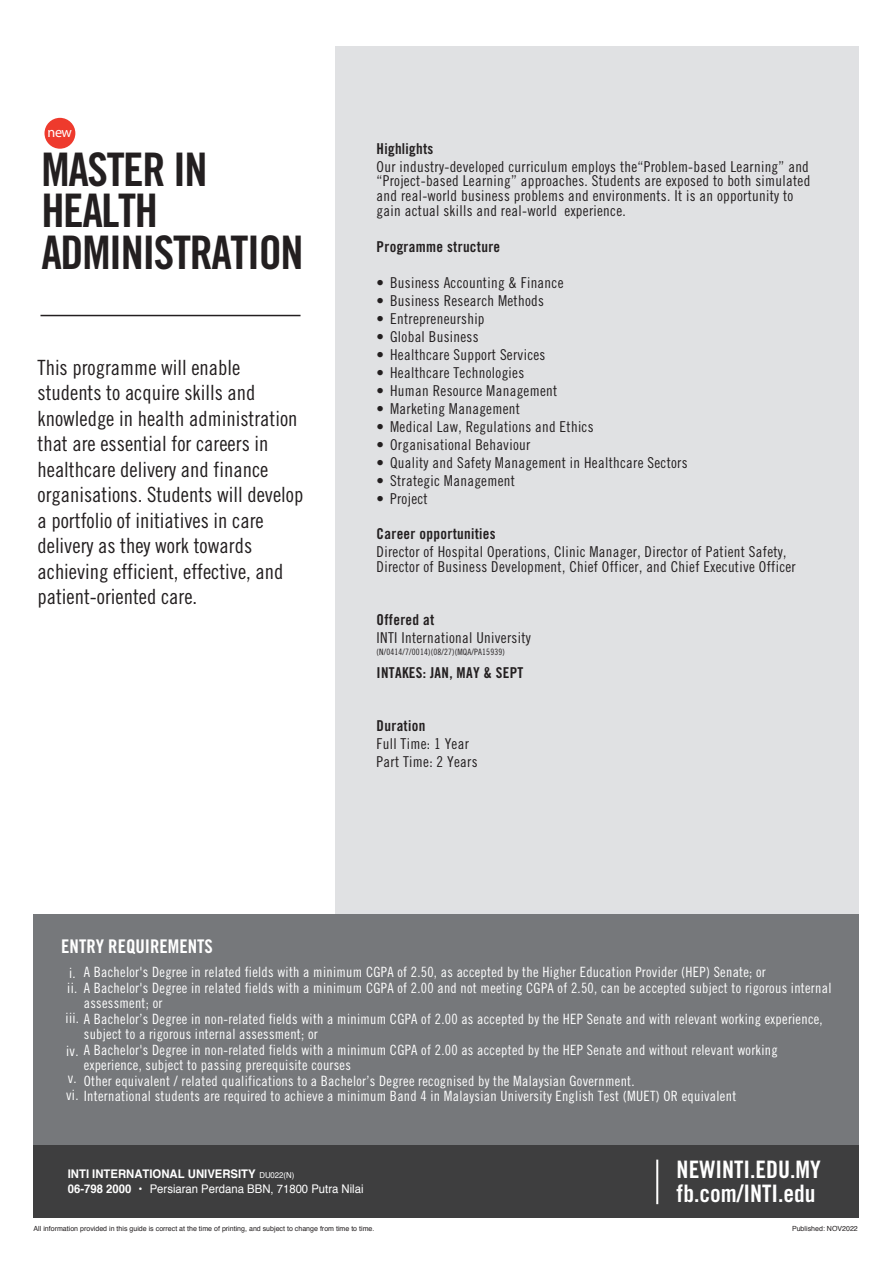
<style>
.page{position:relative;width:893px;height:1263px;background:#fff}
.page>*{position:absolute;margin:0;border:0;box-sizing:border-box;transform-origin:0 0}
.t1{font:46.2px/41.2px "Trade Gothic Bold Cond Twenty";letter-spacing:-.03em;color:#231f20}
.t2{font:24px/24px "Trade Gothic Bold Cond Twenty";color:#fff}
.t3{font:21px/25.5px "Trade Gothic Cond Eighteen";color:#231f20}
.t4{font:18.9px "Trade Gothic Bold Cond Twenty";color:#fff}
.t5{font:15px/14.7px "Trade Gothic Cond Eighteen";letter-spacing:.02em;color:#231f20}
.t6{font:15px "Trade Gothic Bold Cond Twenty";letter-spacing:.02em;color:#231f20}
.t7{font:14.4px "Myriad Pro";color:#fff}
.t8{font:14.25px/15.3px "Trade Gothic Cond Eighteen";letter-spacing:.02em;color:#fff}
.t9{font:700 11.85px/15px "Helvetica";color:#fff;scale:.95 1}
.t10{font:8.7px "Trade Gothic Cond Eighteen";letter-spacing:.02em;color:#231f20}
.t11{font:7.05px "Helvetica";color:#231f20}
.s1{font-weight:400;font-size:8.25px}
.s2{font-family:"Helvetica Neue";font-weight:400}
.s3{font-weight:400}
</style>
<div class="page">
<div style="left:335px;top:46px;width:523px;height:1068px;background:#e0e1e3"></div>
<div style="left:33px;top:1144px;width:825px;height:74px;background:#3e3e3f"></div>
<hr style="left:656px;top:1159px;width:2px;height:45px;background:#fff">
<div style="left:33px;top:914px;width:825px;height:230px;background:#76787b"></div>
<hr style="left:41px;top:315px;width:260px;height:1px;background:#231f20">
<div style="left:45px;top:118px;width:30px;height:31px;background:#ee3a2d;border-radius:50%"></div>
<p class="t7" style="left:47px;top:123px;width:26px">new</p>
<h1 class="t1" style="left:41px;top:149px;width:264px">MASTER IN<br>HEALTH<br>ADMINISTRATION</h1>
<p class="t3" style="left:38px;top:354px;width:267px">This programme will enable students to acquire skills and knowledge in health administration that are essential for careers in healthcare delivery and finance organisations. Students will develop a portfolio of initiatives in care delivery as they work towards achieving efficient, effective, and patient-oriented care.</p>
<p class="t6" style="left:377px;top:139px;width:58px">Highlights</p>
<p class="t5" style="left:377px;top:159px;width:435px">Our industry-developed curriculum employs the“Problem-based Learning” and “Project-based Learning” approaches. Students are exposed to both simulated and real-world business problems and environments. It is an opportunity to gain actual skills and real-world experience.</p>
<p class="t6" style="left:377px;top:237px;width:125px">Programme structure</p>
<p class="t5" style="left:377px;top:275px;width:188px">• Business Accounting &amp; Finance</p>
<p class="t5" style="left:377px;top:293px;width:169px">• Business Research Methods</p>
<p class="t5" style="left:377px;top:311px;width:110px">• Entrepreneurship</p>
<p class="t5" style="left:377px;top:329px;width:103px">• Global Business</p>
<p class="t5" style="left:377px;top:347px;width:170px">• Healthcare Support Services</p>
<p class="t5" style="left:377px;top:365px;width:149px">• Healthcare Technologies</p>
<p class="t5" style="left:377px;top:383px;width:182px">• Human Resource Management</p>
<p class="t5" style="left:377px;top:401px;width:145px">• Marketing Management</p>
<p class="t5" style="left:377px;top:419px;width:218px">• Medical Law, Regulations and Ethics</p>
<p class="t5" style="left:377px;top:437px;width:155px">• Organisational Behaviour</p>
<p class="t5" style="left:377px;top:455px;width:312px">• Quality and Safety Management in Healthcare Sectors</p>
<p class="t5" style="left:377px;top:473px;width:140px">• Strategic Management</p>
<p class="t5" style="left:377px;top:491px;width:53px">• Project</p>
<p class="t6" style="left:377px;top:525px;width:120px">Career opportunities</p>
<p class="t5" style="left:377px;top:544px;width:421px">Director of Hospital Operations, Clinic Manager, Director of Patient Safety,<br>Director of Business Development, Chief Officer, and Chief Executive Officer</p>
<p class="t6" style="left:377px;top:610px;width:59px">Offered at</p>
<p class="t5" style="left:377px;top:630px;width:156px">INTI International University</p>
<p class="t10" style="left:377px;top:647px;width:130px">(N/0414/7/0014)(08/27)(MQA/PA15939)</p>
<p class="t6" style="left:377px;top:664px;width:148px">INTAKES: JAN, MAY &amp; SEPT</p>
<p class="t6" style="left:377px;top:717px;width:50px">Duration</p>
<p class="t5" style="left:377px;top:734px;width:102px;line-height:17.7px">Full Time: 1 Year<br>Part Time: 2 Years</p>
<h3 class="t4" style="left:61px;top:935px;width:153px">ENTRY REQUIREMENTS</h3>
<p class="t8" style="left:84px;top:964px;width:683px">A Bachelor's Degree in related fields with a minimum CGPA of 2.50, as accepted by the Higher Education Provider (HEP) Senate; or</p>
<p class="t8" style="left:84px;top:980px;width:749px">A Bachelor's Degree in related fields with a minimum CGPA of 2.00 and not meeting CGPA of 2.50, can be accepted subject to rigorous internal</p>
<p class="t8" style="left:84px;top:995px;width:80px">assessment; or</p>
<p class="t8" style="left:66px;top:1011px;width:759px">iii. A Bachelor’s Degree in non-related fields with a minimum CGPA of 2.00 as accepted by the HEP Senate and with relevant working experience,</p>
<p class="t8" style="left:84px;top:1026px;width:235px">subject to a rigorous internal assessment; or</p>
<p class="t8" style="left:84px;top:1042px;width:695px">A Bachelor's Degree in non-related fields with a minimum CGPA of 2.00 as accepted by the HEP Senate and without relevant working</p>
<p class="t8" style="left:84px;top:1057px;width:269px">experience, subject to passing prerequisite courses</p>
<p class="t8" style="left:84px;top:1073px;width:552px">Other equivalent / related qualifications to a Bachelor’s Degree recognised by the Malaysian Government.</p>
<p class="t8" style="left:66px;top:1088px;width:672px">vi. International students are required to achieve a minimum Band 4 in Malaysian University English Test (MUET) OR equivalent</p>
<p class="t8" style="left:67px;top:965px;width:12px">i. ii.</p>
<p class="t8" style="left:66px;top:1037px;width:14px;line-height:26.8px">iv. v.</p>
<p class="t9" style="left:68px;top:1167px;width:313px">INTI INTERNATIONAL UNIVERSITY <span class="s1">DU022(N)<br></span>06-798 2000 <span class="s2">•</span> <span class="s3">Persiaran Perdana BBN, 71800 Putra Nilai</span></p>
<h2 class="t2" style="left:677px;top:1157px;width:146px">NEWINTI.EDU.MY fb.com/INTI.edu</h2>
<p class="t11" style="left:34px;top:1223px;width:342px">All information provided in this guide is correct at the time of printing, and subject to change from time to time.</p>
<p class="t11" style="left:792px;top:1223px;width:67px">Published: NOV2022</p>
</div>
